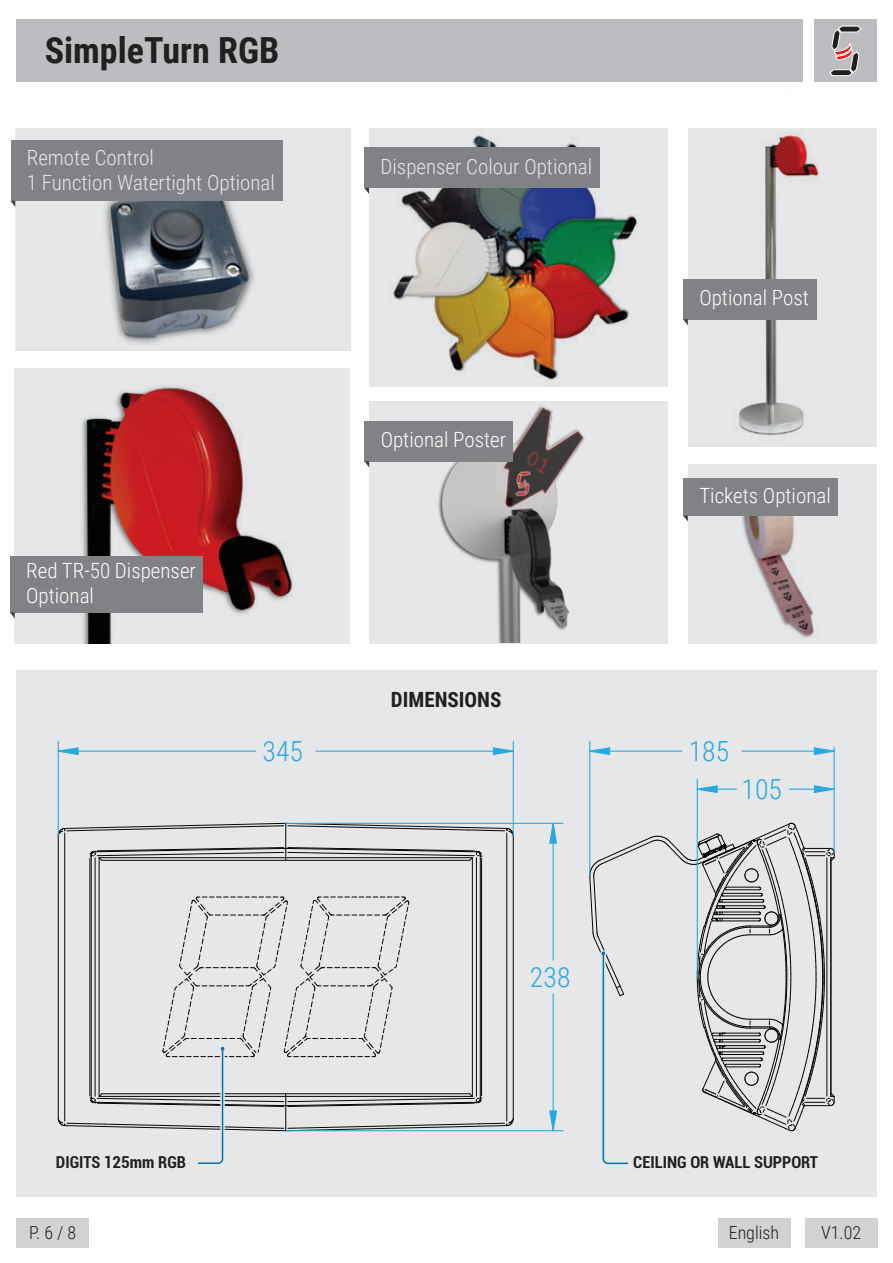
<style>
.page{position:relative;width:893px;height:1263px;background:#fff}
.page>*{position:absolute;margin:0;border:0;box-sizing:border-box;transform-origin:0 0}
.t1{font:700 36px "Roboto Condensed";color:#231f20}
.t2{font:300 27.75px "Roboto Condensed";letter-spacing:.005em;color:#24aae1}
.t3{font:300 21px/25.2px "Roboto Condensed";color:#fff}
.t4{font:300 21px/25.2px "Roboto Condensed";color:#e6e7e9}
.t5{font:700 21px "Roboto Condensed";color:#231f20}
.t6{font:300 18px "Roboto Condensed";color:#231f20}
.t7{font:700 condensed 16.5px "Roboto";color:#231f20}
</style>
<div class="page">
<div style="left:718px;top:1218px;width:72px;height:30px;background:#d1d2d4"></div>
<div style="left:17px;top:1218px;width:72px;height:30px;background:#d1d2d4"></div>
<div style="left:805px;top:1218px;width:72px;height:30px;background:#d1d2d4"></div>
<div style="left:16px;top:20px;width:787px;height:62px;background:#bcbdc0"></div>
<div style="left:814px;top:20px;width:62px;height:62px;background:#bcbdc0"></div>
<svg style="left:829px;top:26px;width:32px;height:50px"></svg>
<div style="left:16px;top:670px;width:860px;height:526px;background:#e6e7e9"></div>
<hr style="left:99px;top:858px;width:1px;height:238px;background:#050504">
<hr style="left:472px;top:858px;width:1px;height:238px;background:#050504">
<hr style="left:513px;top:836px;width:1px;height:282px;background:#050504">
<hr style="left:58px;top:836px;width:1px;height:282px;background:#050504">
<hr style="left:91px;top:856px;width:1px;height:242px;background:#050504">
<hr style="left:95px;top:858px;width:1px;height:238px;background:#050504">
<hr style="left:476px;top:858px;width:1px;height:238px;background:#050504">
<hr style="left:480px;top:856px;width:1px;height:242px;background:#050504">
<hr style="left:506px;top:833px;width:1px;height:288px;background:#050504">
<hr style="left:64px;top:833px;width:1px;height:288px;background:#050504">
<hr style="left:90px;top:858px;width:1px;height:238px;background:#050504">
<hr style="left:481px;top:858px;width:1px;height:238px;background:#050504">
<svg style="left:58px;top:822px;width:456px;height:39px"></svg>
<hr style="left:513px;top:741px;width:1px;height:95px;background:#24aae1">
<hr style="left:58px;top:741px;width:1px;height:95px;background:#24aae1">
<svg style="left:492px;top:747px;width:22px;height:9px"></svg>
<svg style="left:57px;top:747px;width:22px;height:9px"></svg>
<hr style="left:316px;top:751px;width:197px;height:1px;background:#24aae1">
<hr style="left:58px;top:751px;width:198px;height:1px;background:#24aae1">
<hr style="left:286px;top:823px;width:277px;height:1px;background:#24aae1">
<hr style="left:286px;top:1130px;width:277px;height:1px;background:#24aae1">
<svg style="left:549px;top:822px;width:9px;height:22px"></svg>
<svg style="left:549px;top:1110px;width:9px;height:22px"></svg>
<hr style="left:553px;top:823px;width:1px;height:137px;background:#24aae1">
<hr style="left:553px;top:994px;width:1px;height:137px;background:#24aae1">
<hr style="left:589px;top:741px;width:1px;height:135px;background:#24aae1">
<svg style="left:813px;top:747px;width:21px;height:9px"></svg>
<svg style="left:589px;top:747px;width:22px;height:9px"></svg>
<hr style="left:742px;top:751px;width:92px;height:1px;background:#24aae1">
<hr style="left:590px;top:751px;width:92px;height:1px;background:#24aae1">
<hr style="left:834px;top:747px;width:1px;height:105px;background:#24aae1">
<hr style="left:697px;top:779px;width:1px;height:198px;background:#24aae1">
<svg style="left:813px;top:785px;width:22px;height:9px"></svg>
<svg style="left:696px;top:785px;width:22px;height:9px"></svg>
<hr style="left:702px;top:789px;width:34px;height:1px;background:#24aae1">
<hr style="left:789px;top:789px;width:35px;height:1px;background:#24aae1">
<svg style="left:58px;top:897px;width:456px;height:267px"></svg>
<svg style="left:589px;top:823px;width:246px;height:342px"></svg>
<div style="left:688px;top:464px;width:188px;height:179px;background:#e6e7e9"></div>
<img style="left:688px;top:475px;width:189px;height:168px">
<img style="left:14px;top:368px;width:336px;height:275px">
<div style="left:10px;top:556px;width:192px;height:56px;background:#808285"></div>
<svg style="left:10px;top:612px;width:5px;height:6px"></svg>
<img style="left:687px;top:80px;width:190px;height:389px">
<div style="left:683px;top:279px;width:133px;height:40px;background:#808285"></div>
<svg style="left:683px;top:319px;width:5px;height:6px"></svg>
<img style="left:369px;top:386px;width:299px;height:257px">
<img style="left:345px;top:128px;width:323px;height:258px">
<div style="left:364px;top:148px;width:236px;height:40px;background:#808285"></div>
<svg style="left:364px;top:188px;width:5px;height:6px"></svg>
<div style="left:364px;top:421px;width:149px;height:40px;background:#808285"></div>
<svg style="left:364px;top:461px;width:5px;height:6px"></svg>
<div style="left:15px;top:128px;width:336px;height:223px;background:#e6e7e9"></div>
<img style="left:35px;top:201px;width:278px;height:168px">
<div style="left:11px;top:141px;width:272px;height:60px;background:#808285"></div>
<svg style="left:11px;top:201px;width:4px;height:6px"></svg>
<div style="left:683px;top:478px;width:155px;height:37px;background:#808285"></div>
<svg style="left:683px;top:515px;width:5px;height:7px"></svg>
<h1 class="t1" style="left:45px;top:25px;width:236px">SimpleTurn RGB</h1>
<p class="t4" style="left:27px;top:144px;width:250px">Remote Control<br>1 Function Watertight Optional</p>
<p class="t4" style="left:381px;top:153px;width:213px">Dispenser Colour Optional</p>
<p class="t3" style="left:26px;top:557px;width:171px">Red TR-50 Dispenser<br>Optional</p>
<h2 class="t2" style="left:262px;top:732px;width:42px">345</h2>
<p class="t3" style="left:381px;top:427px;width:127px">Optional Poster</p>
<p class="t5" style="left:391px;top:684px;width:112px">DIMENSIONS</p>
<h2 class="t2" style="left:530px;top:957px;width:42px">238</h2>
<p class="t3" style="left:699px;top:285px;width:111px">Optional Post</p>
<p class="t3" style="left:699px;top:482px;width:133px">Tickets Optional</p>
<h2 class="t2" style="left:689px;top:732px;width:42px">185</h2>
<h2 class="t2" style="left:741px;top:770px;width:42px">105</h2>
<p class="t7" style="left:56px;top:1151px;width:132px">DIGITS 125mm RGB</p>
<p class="t7" style="left:633px;top:1150px;width:186px">CEILING OR WALL SUPPORT</p>
<p class="t6" style="left:29px;top:1220px;width:49px">P. 6 / 8</p>
<p class="t6" style="left:729px;top:1220px;width:52px">English</p>
<p class="t6" style="left:821px;top:1220px;width:42px">V1.02</p>
</div>
